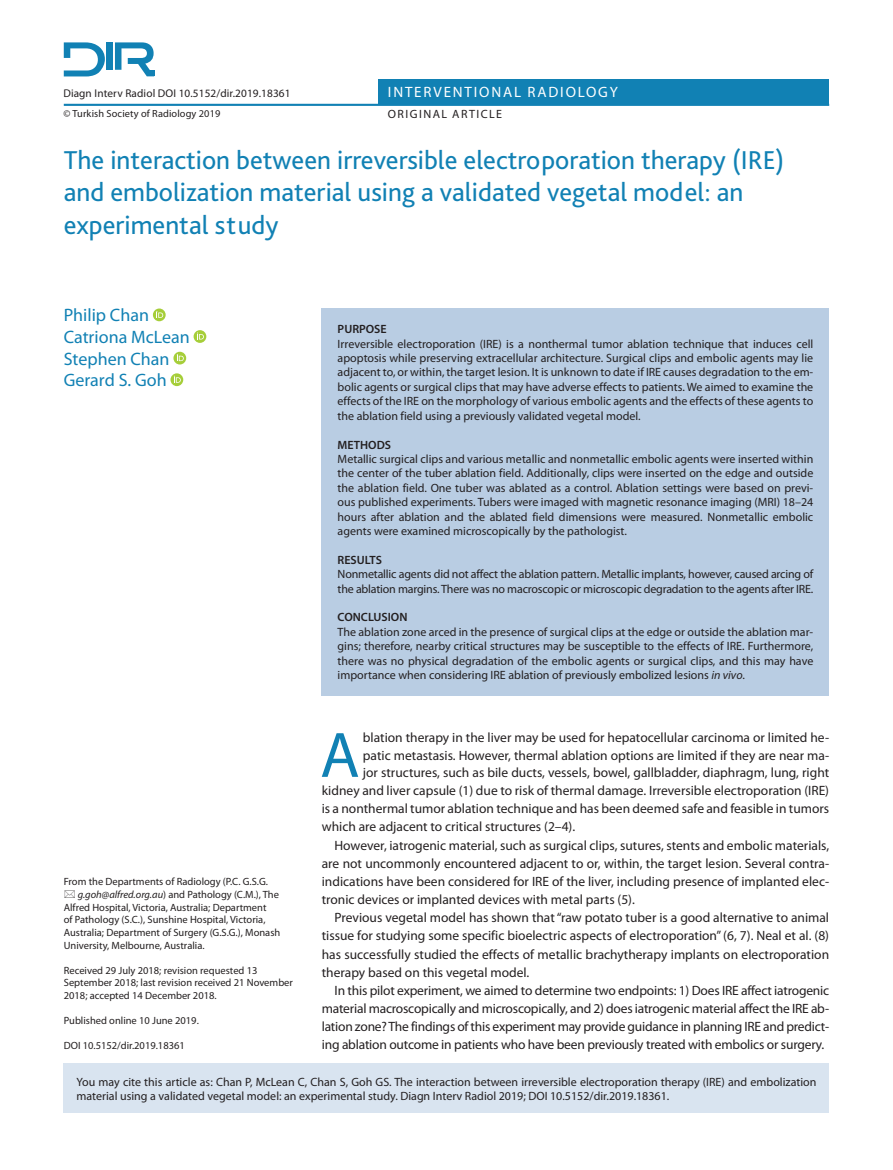
<style>
.page{position:relative;width:893px;height:1170px;background:#fff}
.page>*{position:absolute;margin:0;border:0;box-sizing:border-box;transform-origin:0 0}
.t1{font:64.65px "Myriad Pro";color:#1181b4}
.t2{font:27px/32.4px "Bliss Pro";color:#1181b4}
.t3{font:18px "Myriad Pro";color:#1181b4}
.t4{font:15px "Myriad Pro";letter-spacing:.12em;color:#fff}
.t5{font:13.5px/18.1px "Myriad Pro";color:#231f20;text-align:justify}
.t6{font:12px/14.4px "Myriad Pro";color:#231f20;text-align:justify}
.t7{font:600 12px "Myriad Pro";color:#231f20}
.t8{font:12px "Myriad Pro";letter-spacing:.12em;color:#231f20}
.t9{font:11.25px "Myriad Pro";letter-spacing:.01em;color:#231f20}
.t10{font:10.5px/12.6px "Myriad Pro";color:#231f20}
.t11{font:10.35px "Myriad Pro";letter-spacing:.01em;color:#231f20}
.s1{font-style:italic}
</style>
<div class="page">
<svg style="left:153px;top:308px;width:13px;height:13px"></svg>
<svg style="left:156px;top:311px;width:7px;height:7px"></svg>
<svg style="left:194px;top:330px;width:12px;height:13px"></svg>
<svg style="left:197px;top:332px;width:7px;height:7px"></svg>
<svg style="left:173px;top:352px;width:13px;height:12px"></svg>
<svg style="left:177px;top:354px;width:7px;height:7px"></svg>
<svg style="left:170px;top:373px;width:13px;height:13px"></svg>
<svg style="left:174px;top:376px;width:7px;height:7px"></svg>
<div style="left:378px;top:79px;width:451px;height:26px;background:#1181b4"></div>
<hr style="left:64px;top:104px;width:765px;height:2px;background:#1181b4">
<div style="left:147px;top:70px;width:8px;height:6px;background:#1181b4"></div>
<div style="left:106px;top:42px;width:7px;height:28px;background:#1181b4"></div>
<svg style="left:64px;top:42px;width:41px;height:34px"></svg>
<svg style="left:115px;top:42px;width:39px;height:34px"></svg>
<div style="left:64px;top:1063px;width:765px;height:50px;background:#d9e4f0"></div>
<div style="left:322px;top:308px;width:507px;height:387px;background:#b9cde3"></div>
<p class="t9" style="left:63px;top:86px;width:229px">Diagn Interv Radiol DOI 10.5152/dir.2019.18361</p>
<p class="t11" style="left:63px;top:107px;width:159px">© Turkish Society of Radiology 2019</p>
<p class="t4" style="left:388px;top:83px;width:231px">INTERVENTIONAL RADIOLOGY</p>
<p class="t8" style="left:388px;top:107px;width:116px">ORIGINAL ARTICLE</p>
<p class="t2" style="left:64px;top:143px;width:722px">The interaction between irreversible electroporation therapy (IRE) and embolization material using a validated vegetal model: an experimental study</p>
<p class="t3" style="left:64px;top:304px;width:87px">Philip Chan</p>
<p class="t3" style="left:64px;top:326px;width:127px">Catriona McLean</p>
<p class="t3" style="left:64px;top:347px;width:107px">Stephen Chan</p>
<p class="t3" style="left:64px;top:369px;width:104px">Gerard S. Goh</p>
<p class="t10" style="left:64px;top:875px;width:206px">From the Departments of Radiology (P.C. G.S.G.</p>
<p class="t10" style="left:78px;top:888px;width:203px"><span class="s1">g.goh@alfred.org.au</span>) and Pathology (C.M.), The</p>
<p class="t10" style="left:64px;top:900px;width:204px">Alfred Hospital, Victoria, Australia; Department</p>
<p class="t10" style="left:64px;top:913px;width:203px">of Pathology (S.C.), Sunshine Hospital, Victoria,</p>
<p class="t10" style="left:64px;top:925px;width:218px">Australia; Department of Surgery (G.S.G.), Monash</p>
<p class="t10" style="left:64px;top:938px;width:142px">University, Melbourne, Australia.</p>
<p class="t10" style="left:64px;top:963px;width:231px">Received 29 July 2018; revision requested 13<br>September 2018; last revision received 21 November<br>2018; accepted 14 December 2018.</p>
<p class="t10" style="left:64px;top:1014px;width:137px">Published online 10 June 2019.</p>
<p class="t10" style="left:64px;top:1039px;width:123px">DOI 10.5152/dir.2019.18361</p>
<p class="t7" style="left:338px;top:321px;width:51px">PURPOSE</p>
<p class="t6" style="left:338px;top:336px;width:477px">Irreversible electroporation (IRE) is a nonthermal tumor ablation technique that induces cell apoptosis while preserving extracellular architecture. Surgical clips and embolic agents may lie adjacent to, or within, the target lesion. It is unknown to date if IRE causes degradation to the em&shy;bolic agents or surgical clips that may have adverse effects to patients. We aimed to examine the effects of the IRE on the morphology of various embolic agents and the effects of these agents to the ablation field using a previously validated vegetal model.</p>
<p class="t7" style="left:338px;top:437px;width:55px">METHODS</p>
<p class="t6" style="left:338px;top:451px;width:477px">Metallic surgical clips and various metallic and nonmetallic embolic agents were inserted within the center of the tuber ablation field. Additionally, clips were inserted on the edge and outside the ablation field. One tuber was ablated as a control. Ablation settings were based on previ&shy;ous published experiments. Tubers were imaged with magnetic resonance imaging (MRI) 18–24 hours after ablation and the ablated field dimensions were measured. Nonmetallic embolic agents were examined microscopically by the pathologist.</p>
<p class="t7" style="left:338px;top:552px;width:46px">RESULTS</p>
<p class="t6" style="left:338px;top:566px;width:477px">Nonmetallic agents did not affect the ablation pattern. Metallic implants, however, caused arcing of the ablation margins. There was no macroscopic or microscopic degradation to the agents after IRE.</p>
<p class="t7" style="left:338px;top:609px;width:71px">CONCLUSION</p>
<p class="t6" style="left:338px;top:624px;width:477px">The ablation zone arced in the presence of surgical clips at the edge or outside the ablation mar&shy;gins; therefore, nearby critical structures may be susceptible to the effects of IRE. Furthermore, there was no physical degradation of the embolic agents or surgical clips, and this may have importance when considering IRE ablation of previously embolized lesions <span class="s1">in vivo</span>.</p>
<p class="t1" style="left:320px;top:715px;width:41px">A</p>
<p class="t5" style="left:363px;top:728px;width:468px">blation therapy in the liver may be used for hepatocellular carcinoma or limited he-</p>
<p class="t5" style="left:363px;top:745px;width:468px">patic metastasis. However, thermal ablation options are limited if they are near ma-</p>
<p class="t5" style="left:363px;top:763px;width:468px">jor structures, such as bile ducts, vessels, bowel, gallbladder, diaphragm, lung, right</p>
<p class="t5" style="left:322px;top:781px;width:509px">kidney and liver capsule (1) due to risk of thermal damage. Irreversible electroporation (IRE)</p>
<p class="t5" style="left:322px;top:799px;width:509px">is a nonthermal tumor ablation technique and has been deemed safe and feasible in tumors</p>
<p class="t5" style="left:322px;top:817px;width:255px">which are adjacent to critical structures (2–4).</p>
<p class="t5" style="left:322px;top:835px;width:509px;text-indent:13px">However, iatrogenic material, such as surgical clips, sutures, stents and embolic materials, are not uncommonly encountered adjacent to or, within, the target lesion. Several contra&shy;indications have been considered for IRE of the liver, including presence of implanted elec&shy;tronic devices or implanted devices with metal parts (5).</p>
<p class="t5" style="left:322px;top:908px;width:509px;text-indent:13px">Previous vegetal model has shown that “raw potato tuber is a good alternative to animal tissue for studying some specific bioelectric aspects of electroporation” (6, 7). Neal et al. (8) has successfully studied the effects of metallic brachytherapy implants on electroporation therapy based on this vegetal model.</p>
<p class="t5" style="left:322px;top:980px;width:509px;text-indent:13px">In this pilot experiment, we aimed to determine two endpoints: 1) Does IRE affect iatrogenic material macroscopically and microscopically, and 2) does iatrogenic material affect the IRE ab&shy;lation zone? The findings of this experiment may provide guidance in planning IRE and predict&shy;ing ablation outcome in patients who have been previously treated with embolics or surgery.</p>
<p class="t6" style="left:77px;top:1074px;width:741px">You may cite this article as: Chan P, McLean C, Chan S, Goh GS. The interaction between irreversible electroporation therapy (IRE) and embolization material using a validated vegetal model: an experimental study. Diagn Interv Radiol 2019; DOI 10.5152/dir.2019.18361.</p>
</div>
